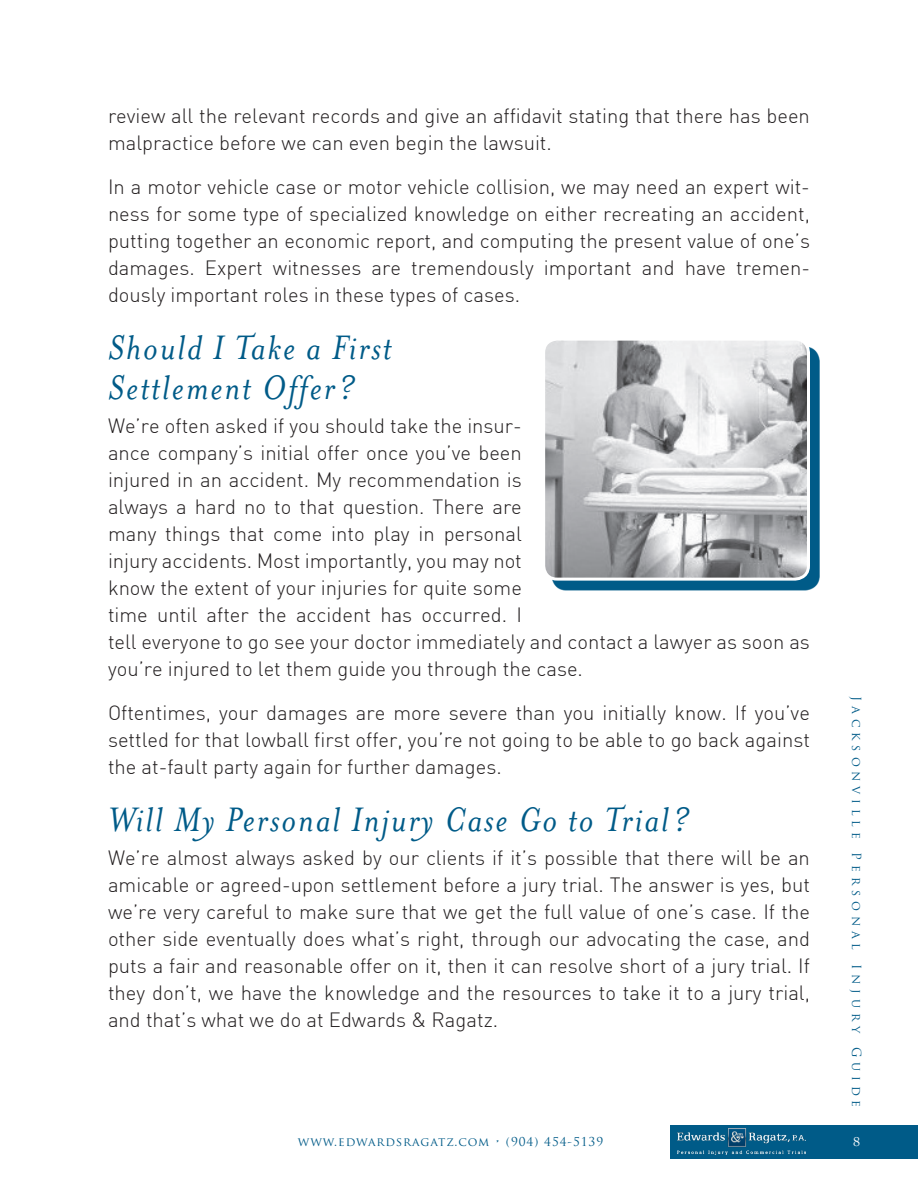
<style>
.page{position:relative;width:918px;height:1188px;background:#fff}
.page>*{position:absolute;margin:0;border:0;box-sizing:border-box;transform-origin:0 0}
.t1{font:italic 39px/40.5px "Mrs Eaves";letter-spacing:.05em;color:#005b88}
.t2{font:300 20.25px/27px "DIN";color:#231f20;text-align:justify}
.t3{font:13.5px "New Baskerville";color:#fff}
.t4{font:12.3px "Trajan Pro";letter-spacing:.4em;color:#005b88}
.t5{font:12px "Trajan Pro";letter-spacing:.075em;color:#005b88}
</style>
<div class="page">
<div style="left:670px;top:1125px;width:248px;height:33px;background:#005b88"></div>
<img style="left:677px;top:1129px;width:129px;height:26px">
<div style="left:552px;top:347px;width:268px;height:243px;background:#005b88"></div>
<img style="left:546px;top:342px;width:260px;height:235px">
<div style="left:542px;top:338px;width:268px;height:243px;border:3px solid #fff;border-radius:14px"></div>
<p class="t2" style="left:108px;top:102px;width:703px">review all the relevant records and give an affidavit stating that there has been malpractice before we can even begin the lawsuit.</p>
<p class="t2" style="left:108px;top:173px;width:704px">In a motor vehicle case or motor vehicle collision, we may need an expert wit&shy;ness for some type of specialized knowledge on either recreating an accident, putting together an economic report, and computing the present value of one’s damages. Expert witnesses are tremendously important and have tremen&shy;dously important roles in these types of cases.</p>
<h1 class="t1" style="left:108px;top:327px;width:285px">Should I Take a First<br>Settlement Offer?</h1>
<p class="t2" style="left:108px;top:412px;width:703px;text-align:left">We’re often asked if you should take the insur-<br>ance company’s initial offer once you’ve been<br>injured in an accident. My recommendation is<br>always a hard no to that question. There are<br>many things that come into play in personal<br>injury accidents. Most importantly, you may not<br>know the extent of your injuries for quite some<br>time until after the accident has occurred. I<br>tell everyone to go see your doctor immediately and contact a lawyer as soon as you’re injured to let them guide you through the case.</p>
<p class="t2" style="left:108px;top:699px;width:703px">Oftentimes, your damages are more severe than you initially know. If you’ve settled for that lowball first offer, you’re not going to be able to go back against the at-fault party again for further damages.</p>
<h1 class="t1" style="left:108px;top:800px;width:584px">Will My Personal Injury Case Go to Trial?</h1>
<p class="t2" style="left:108px;top:844px;width:704px">We’re almost always asked by our clients if it’s possible that there will be an amicable or agreed-upon settlement before a jury trial. The answer is yes, but we’re very careful to make sure that we get the full value of one’s case. If the other side eventually does what’s right, through our advocating the case, and puts a fair and reasonable offer on it, then it can resolve short of a jury trial. If they don’t, we have the knowledge and the resources to take it to a jury trial, and that’s what we do at Edwards &amp; Ragatz.</p>
<p class="t4" style="left:865px;top:696px;width:413px;rotate:90deg">JACKSONVILLE PERSONAL INJURY GUIDE</p>
<p class="t5" style="left:298px;top:1134px;width:307px">WWW.EDWARDSRAGATZ.COM • (904) 454-5139</p>
<p class="t3" style="left:853px;top:1134px;width:9px">8</p>
</div>
